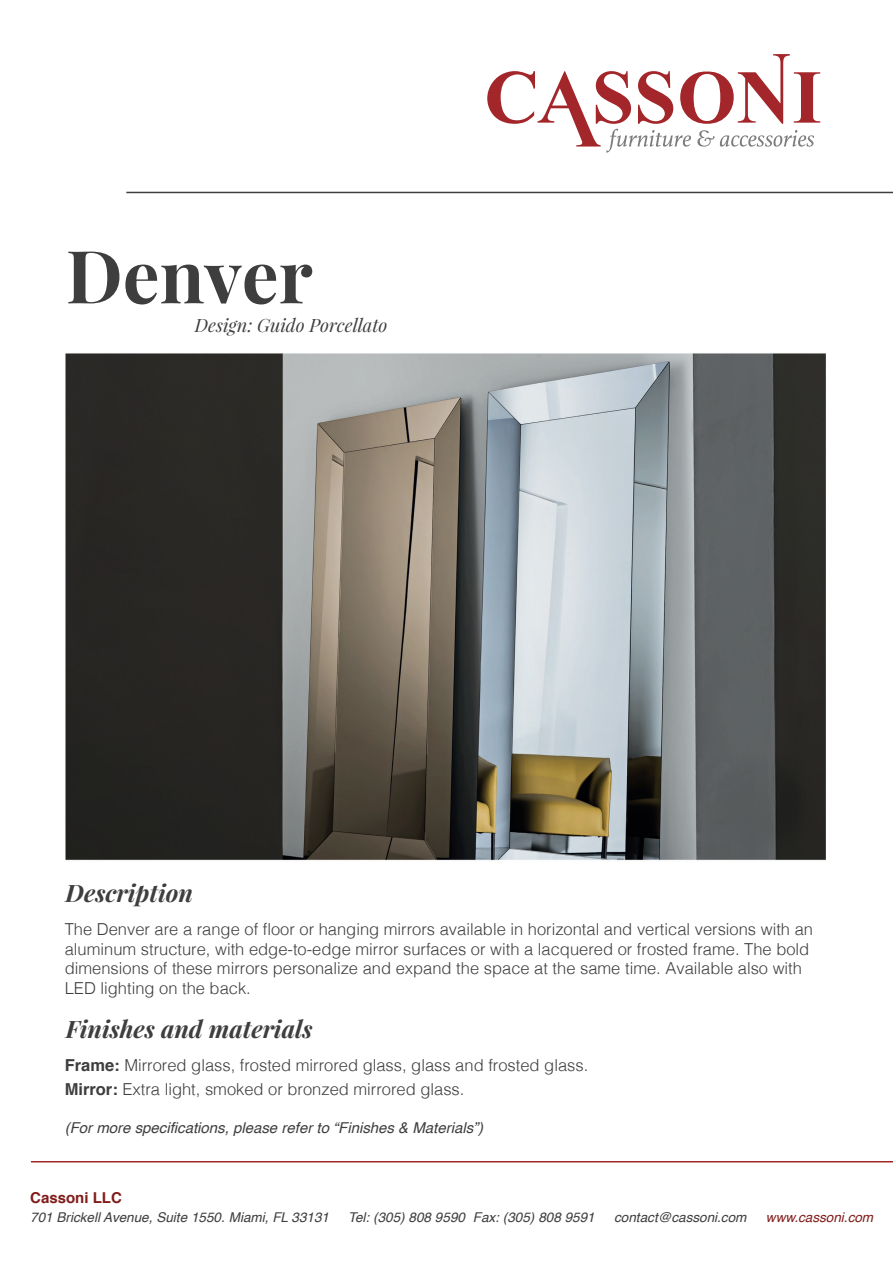
<style>
.page{position:relative;width:893px;height:1263px;background:#fff}
.page>*{position:absolute;margin:0;border:0;box-sizing:border-box;transform-origin:0 0}
.t1{font:700 73.2px "Playfair Display";color:#3e3e3f}
.t2{font:italic 700 24px "Playfair Display";color:#3e3e3f}
.t3{font:italic 18.3px "Playfair Display";color:#3e3e3f}
.t4{font:300 16.5px/19.8px "Helvetica";color:#3e3e3f}
.t5{font:italic 15px "Helvetica";color:#3e3e3f}
.t6{font:700 15px "Helvetica";color:#801d1a}
.t7{font:italic 13.5px "Helvetica";color:#3e3e3f}
.t8{font:italic 13.5px "Helvetica";color:#801d1a}
.s1{font-weight:700}
</style>
<div class="page">
<img style="left:56px;top:72px;width:791px;height:1091px">
<hr style="left:31px;top:1161px;width:862px;height:1px;background:#a3272a">
<hr style="left:126px;top:192px;width:767px;height:1px;background:#3e3e3f">
<svg style="left:487px;top:54px;width:333px;height:99px"></svg>
<h1 class="t1" style="left:66px;top:230px;width:248px">Denver</h1>
<p class="t3" style="left:195px;top:313px;width:194px">Design: Guido Porcellato</p>
<h2 class="t2" style="left:66px;top:876px;width:129px">Description</h2>
<p class="t4" style="left:65px;top:918px;width:750px">The Denver are a range of floor or hanging mirrors available in horizontal and vertical versions with an aluminum structure, with edge-to-edge mirror surfaces or with a lacquered or frosted frame. The bold dimensions of these mirrors personalize and expand the space at the same time. Available also with LED lighting on the back.</p>
<h2 class="t2" style="left:66px;top:1013px;width:248px">Finishes and materials</h2>
<p class="t4" style="left:65px;top:1052px;width:525px;line-height:24.3px"><span class="s1">Frame:</span> Mirrored glass, frosted mirrored glass, glass and frosted glass.<br><span class="s1">Mirror:</span> Extra light, smoked or bronzed mirrored glass.</p>
<p class="t5" style="left:65px;top:1116px;width:420px">(For more specifications, please refer to “Finishes &amp; Materials”)</p>
<p class="t6" style="left:30px;top:1185px;width:93px">Cassoni LLC</p>
<p class="t7" style="left:30px;top:1207px;width:300px">701 Brickell Avenue, Suite 1550. Miami, FL 33131</p>
<p class="t7" style="left:348px;top:1207px;width:248px">Tel: (305) 808 9590 Fax: (305) 808 9591</p>
<p class="t7" style="left:614px;top:1207px;width:134px">contact@cassoni.com</p>
<p class="t8" style="left:766px;top:1207px;width:109px">www.cassoni.com</p>
</div>
